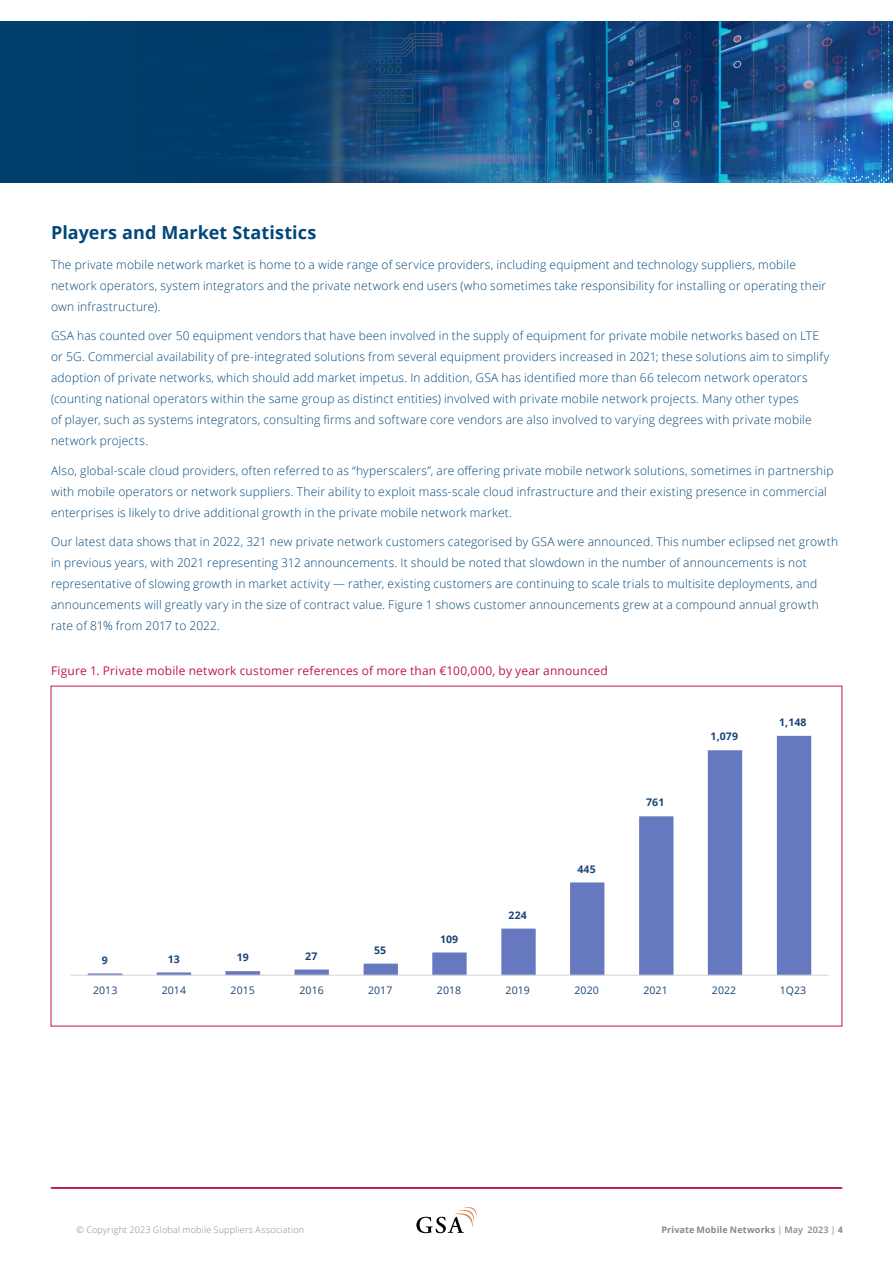
<style>
.page{position:relative;width:893px;height:1263px;background:#fff}
.page>*{position:absolute;margin:0;border:0;box-sizing:border-box;transform-origin:0 0}
.t1{font:700 18px "Open Sans";letter-spacing:.005em;color:#02477a}
.t2{font:300 12px/21px "Open Sans";letter-spacing:.015em;color:#02477a}
.t3{font:12px "Open Sans";letter-spacing:.015em;color:#be155a}
.t4{font:10.5px "Open Sans";letter-spacing:.01em;color:#194579}
.t5{font:700 10.5px "Open Sans";letter-spacing:.01em;color:#194579}
.t6{font:300 9px "Open Sans";letter-spacing:.025em;color:#878787}
.t7{font:700 9px "Open Sans";letter-spacing:.015em;color:#878787}
.s1{font-weight:400}
.s2{font-weight:600}
</style>
<div class="page">
<svg style="left:416px;top:1207px;width:61px;height:26px"></svg>
<div style="left:51px;top:1188px;width:791px;height:1px;background:#be155a;border:1px solid #be155a"></div>
<img style="left:0;top:21px;width:893px;height:162px">
<svg style="left:88px;top:736px;width:723px;height:239px"></svg>
<hr style="left:70px;top:975px;width:758px;height:1px;background:#d9d9d9">
<h1 class="t1" style="left:51px;top:220px;width:267px">Players and Market Statistics</h1>
<p class="t2" style="left:51px;top:253px;width:777px">The private mobile network market is home to a wide range of service providers, including equipment and technology suppliers, mobile network operators, system integrators and the private network end users (who sometimes take responsibility for installing or operating their own infrastructure).</p>
<p class="t2" style="left:51px;top:325px;width:780px">GSA has counted over 50 equipment vendors that have been involved in the supply of equipment for private mobile networks based on LTE or 5G. Commercial availability of pre-integrated solutions from several equipment providers increased in 2021; these solutions aim to simplify adoption of private networks, which should add market impetus. In addition, GSA has identified more than 66 telecom network operators (counting national operators within the same group as distinct entities) involved with private mobile network projects. Many other types<br>of player, such as systems integrators, consulting firms and software core vendors are also involved to varying degrees with private mobile network projects.</p>
<p class="t2" style="left:51px;top:459px;width:784px">Also, global-scale cloud providers, often referred to as “hyperscalers”, are offering private mobile network solutions, sometimes in partnership with mobile operators or network suppliers. Their ability to exploit mass-scale cloud infrastructure and their existing presence in commercial enterprises is likely to drive additional growth in the private mobile network market.</p>
<p class="t2" style="left:51px;top:531px;width:789px">Our latest data shows that in 2022, 321 new private network customers categorised by GSA were announced. This number eclipsed net growth in previous years, with 2021 representing 312 announcements. It should be noted that slowdown in the number of announcements is not representative of slowing growth in market activity — rather, existing customers are continuing to scale trials to multisite deployments, and announcements will greatly vary in the size of contract value. Figure 1 shows customer announcements grew at a compound annual growth rate of 81% from 2017 to 2022.</p>
<p class="t3" style="left:51px;top:662px;width:558px">Figure 1. Private mobile network customer references of more than €100,000, by year announced</p>
<p class="t5" style="left:102px;top:952px;width:8px">9</p>
<p class="t5" style="left:168px;top:951px;width:14px">13</p>
<p class="t5" style="left:237px;top:950px;width:14px">19</p>
<p class="t5" style="left:305px;top:948px;width:14px">27</p>
<p class="t5" style="left:374px;top:943px;width:14px">55</p>
<p class="t5" style="left:440px;top:931px;width:20px">109</p>
<p class="t5" style="left:509px;top:907px;width:20px">224</p>
<p class="t5" style="left:577px;top:861px;width:20px">445</p>
<p class="t5" style="left:646px;top:795px;width:20px">761</p>
<p class="t5" style="left:711px;top:729px;width:29px">1,079</p>
<p class="t5" style="left:779px;top:714px;width:29px">1,148</p>
<p class="t4" style="left:93px;top:983px;width:26px">2013</p>
<p class="t4" style="left:162px;top:983px;width:26px">2014</p>
<p class="t4" style="left:231px;top:983px;width:26px">2015</p>
<p class="t4" style="left:299px;top:983px;width:26px">2016</p>
<p class="t4" style="left:368px;top:983px;width:26px">2017</p>
<p class="t4" style="left:437px;top:983px;width:26px">2018</p>
<p class="t4" style="left:506px;top:983px;width:26px">2019</p>
<p class="t4" style="left:574px;top:983px;width:26px">2020</p>
<p class="t4" style="left:643px;top:983px;width:26px">2021</p>
<p class="t4" style="left:712px;top:983px;width:26px">2022</p>
<p class="t4" style="left:780px;top:983px;width:28px">1Q23</p>
<p class="t6" style="left:77px;top:1224px;width:229px">© Copyright 2023 Global mobile Suppliers Association</p>
<p class="t7" style="left:661px;top:1223px;width:183px">Private Mobile Networks <span class="s1">|</span> <span class="s2">May 2023</span> <span class="s1">|</span> 4</p>
</div>
